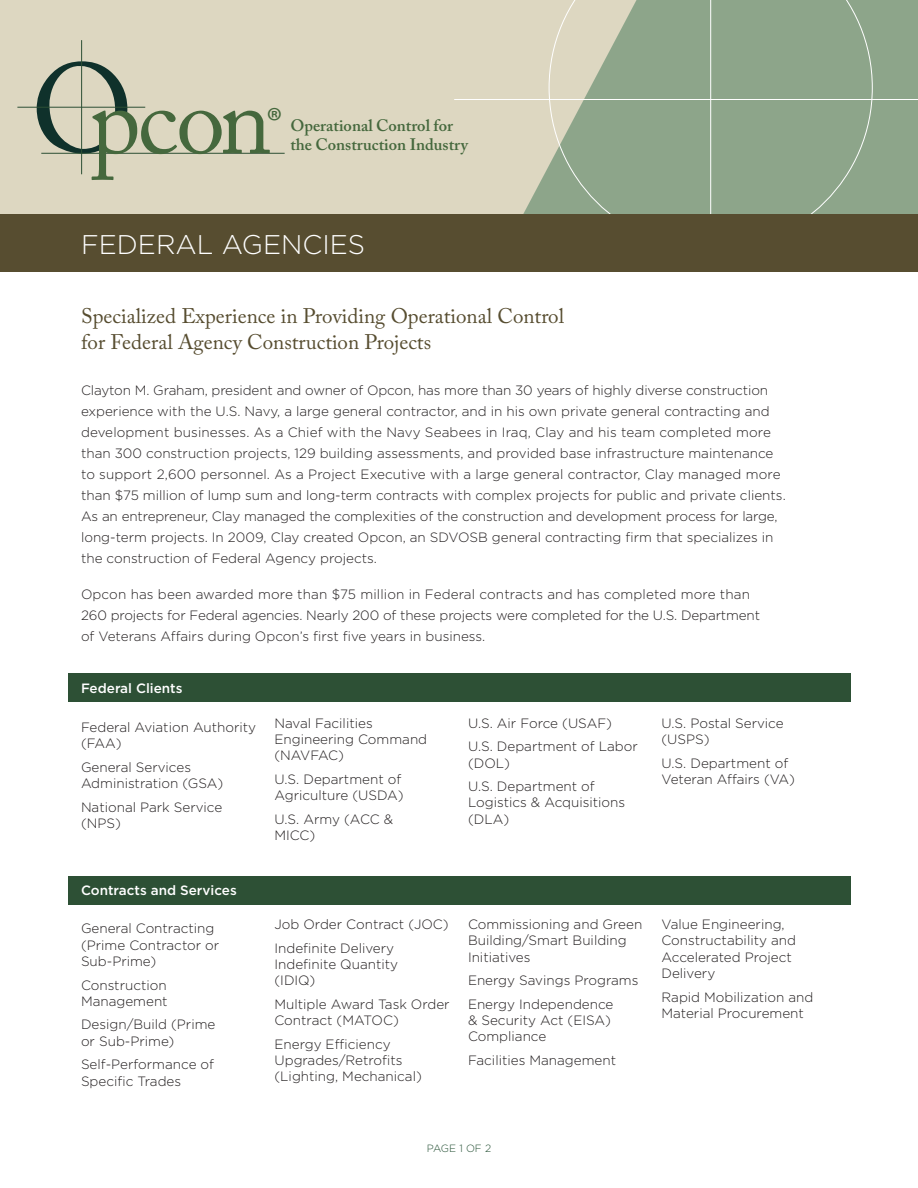
<style>
.page{position:relative;width:918px;height:1188px;background:#fff}
.page>*{position:absolute;margin:0;border:0;box-sizing:border-box;transform-origin:0 0}
.t1{font:38.1px "Myriad Pro";color:#45683d}
.t2{font:300 27px "Gotham";color:#fff}
.t3{font:21px "Adobe Caslon Pro";color:#574d30}
.t4{font:600 16.5px "Adobe Caslon Pro";color:#45683d}
.t5{font:300 13.5px/16.2px "Gotham";color:#231f20}
.t6{font:500 13.5px "Gotham";color:#fff}
.t7{font:300 10.5px "Gotham";letter-spacing:-.02em;color:#255034}
</style>
<div class="page">
<div style="left:0;top:0;width:454px;height:214px;background:#ddd7c1"></div>
<div style="left:68px;top:673px;width:783px;height:29px;background:#2d5035"></div>
<div style="left:68px;top:876px;width:783px;height:29px;background:#2d5035"></div>
<hr style="left:81px;top:40px;width:1px;height:134px;background:#2d5035">
<hr style="left:17px;top:107px;width:128px;height:1px;background:#2d5035">
<hr style="left:41px;top:153px;width:244px;height:1px;background:#2d5035">
<svg style="left:37px;top:61px;width:233px;height:119px;background:#bcbda6"></svg>
<svg style="left:454px;top:0;width:464px;height:214px;background:#a5b49b"></svg>
<div style="left:0;top:214px;width:918px;height:58px;background:#574d30"></div>
<p class="t1" style="left:266px;top:98px;width:17px">®</p>
<p class="t4" style="left:290px;top:115px;width:164px">Operational Control for</p>
<p class="t4" style="left:290px;top:135px;width:179px">the Construction Industry</p>
<p class="t2" style="left:81px;top:230px;width:286px">FEDERAL AGENCIES</p>
<p class="t3" style="left:81px;top:304px;width:485px">Specialized Experience in Providing Operational Control</p>
<p class="t3" style="left:81px;top:329px;width:352px">for Federal Agency Construction Projects</p>
<p class="t5" style="left:81px;top:380px;width:706px;line-height:21px">Clayton M. Graham, president and owner of Opcon, has more than 30 years of highly diverse construction experience with the U.S. Navy, a large general contractor, and in his own private general contracting and development businesses. As a Chief with the Navy Seabees in Iraq, Clay and his team completed more than 300 construction projects, 129 building assessments, and provided base infrastructure maintenance to support 2,600 personnel. As a Project Executive with a large general contractor, Clay managed more than $75 million of lump sum and long-term contracts with complex projects for public and private clients.<br>As an entrepreneur, Clay managed the complexities of the construction and development process for large, long-term projects. In 2009, Clay created Opcon, an SDVOSB general contracting firm that specializes in the construction of Federal Agency projects.</p>
<p class="t5" style="left:81px;top:584px;width:681px;line-height:21px">Opcon has been awarded more than $75 million in Federal contracts and has completed more than<br>260 projects for Federal agencies. Nearly 200 of these projects were completed for the U.S. Department of Veterans Affairs during Opcon’s first five years in business.</p>
<p class="t6" style="left:81px;top:681px;width:103px">Federal Clients</p>
<p class="t5" style="left:81px;top:719px;width:177px">Federal Aviation Authority (FAA)</p>
<p class="t5" style="left:81px;top:759px;width:144px">General Services<br>Administration (GSA)</p>
<p class="t5" style="left:81px;top:799px;width:143px">National Park Service (NPS)</p>
<p class="t6" style="left:81px;top:882px;width:157px">Contracts and Services</p>
<p class="t5" style="left:81px;top:920px;width:140px">General Contracting (Prime Contractor or<br>Sub-Prime)</p>
<p class="t5" style="left:81px;top:977px;width:88px">Construction<br>Management</p>
<p class="t5" style="left:81px;top:1016px;width:136px">Design/Build (Prime or Sub-Prime)</p>
<p class="t5" style="left:81px;top:1056px;width:135px">Self-Performance of<br>Specific Trades</p>
<p class="t5" style="left:274px;top:715px;width:154px">Naval Facilities<br>Engineering Command (NAVFAC)</p>
<p class="t5" style="left:274px;top:771px;width:131px">U.S. Department of<br>Agriculture (USDA)</p>
<p class="t5" style="left:274px;top:811px;width:120px">U.S. Army (ACC &amp;<br>MICC)</p>
<p class="t5" style="left:274px;top:916px;width:176px">Job Order Contract (JOC)</p>
<p class="t5" style="left:274px;top:940px;width:125px">Indefinite Delivery<br>Indefinite Quantity (IDIQ)</p>
<p class="t5" style="left:274px;top:996px;width:177px">Multiple Award Task Order<br>Contract (MATOC)</p>
<p class="t5" style="left:274px;top:1036px;width:149px">Energy Efficiency<br>Upgrades/Retrofits (Lighting, Mechanical)</p>
<p class="t5" style="left:468px;top:715px;width:146px">U.S. Air Force (USAF)</p>
<p class="t5" style="left:468px;top:738px;width:171px">U.S. Department of Labor (DOL)</p>
<p class="t5" style="left:468px;top:778px;width:159px">U.S. Department of<br>Logistics &amp; Acquisitions (DLA)</p>
<p class="t5" style="left:468px;top:916px;width:176px">Commissioning and Green<br>Building/Smart Building<br>Initiatives</p>
<p class="t5" style="left:468px;top:972px;width:172px">Energy Savings Programs</p>
<p class="t5" style="left:468px;top:996px;width:147px">Energy Independence &amp; Security Act (EISA)<br>Compliance</p>
<p class="t5" style="left:468px;top:1052px;width:150px">Facilities Management</p>
<p class="t5" style="left:662px;top:715px;width:124px">U.S. Postal Service (USPS)</p>
<p class="t5" style="left:662px;top:755px;width:135px">U.S. Department of<br>Veteran Affairs (VA)</p>
<p class="t5" style="left:662px;top:916px;width:136px">Value Engineering,<br>Constructability and<br>Accelerated Project<br>Delivery</p>
<p class="t5" style="left:662px;top:989px;width:153px">Rapid Mobilization and<br>Material Procurement</p>
<p class="t7" style="left:427px;top:1142px;width:66px">PAGE 1 OF 2</p>
</div>
